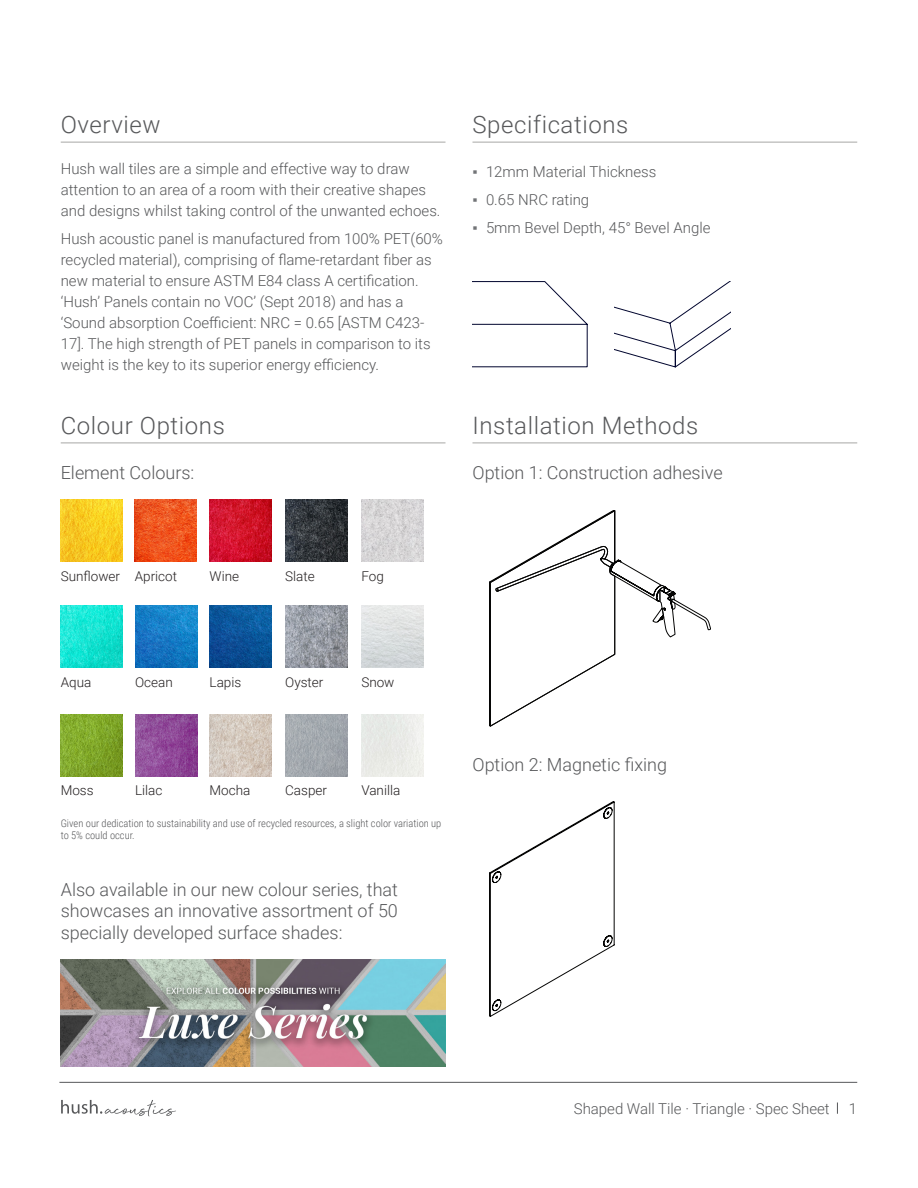
<style>
.page{position:relative;width:918px;height:1188px;background:#fff}
.page>*{position:absolute;margin:0;border:0;box-sizing:border-box;transform-origin:0 0}
.Subheader{font:300 24px "Roboto";letter-spacing:.025em;color:#57585a}
.Product_-_Header{font:300 18px/21.6px "Roboto";color:#57585a;text-align:justify}
.Hush_-_Body__blk{font:300 15px/21px "Roboto";color:#57585a}
.Body{font:300 13.5px "Roboto";color:#231f20}
.fineprint{font:300 10.5px/12px "Roboto Condensed";color:#57585a}
.s1{font-family:"Arial";font-weight:400;color:#727477}
</style>
<div class="page">
<svg style="left:837px;top:1102px;width:1px;height:12px"></svg>
<hr style="left:59px;top:1082px;width:798px;height:1px;background:#57585a">
<svg style="left:61px;top:1100px;width:115px;height:16px"></svg>
<hr style="left:61px;top:142px;width:385px;height:1px;background:#a7a7a6">
<hr style="left:472px;top:142px;width:385px;height:1px;background:#a7a7a6">
<img style="left:61px;top:959px;width:384px;height:107px">
<hr style="left:61px;top:443px;width:385px;height:1px;background:#a7a7a6">
<hr style="left:472px;top:443px;width:385px;height:1px;background:#a7a7a6">
<img style="left:135px;top:500px;width:62px;height:62px">
<img style="left:61px;top:605px;width:62px;height:62px">
<img style="left:285px;top:714px;width:62px;height:63px">
<img style="left:361px;top:500px;width:62px;height:62px">
<img style="left:210px;top:605px;width:62px;height:62px">
<img style="left:135px;top:714px;width:62px;height:63px">
<img style="left:210px;top:714px;width:62px;height:63px">
<img style="left:61px;top:714px;width:62px;height:63px">
<img style="left:135px;top:605px;width:62px;height:62px">
<img style="left:285px;top:605px;width:62px;height:62px">
<img style="left:285px;top:500px;width:62px;height:62px">
<img style="left:361px;top:605px;width:62px;height:62px">
<img style="left:61px;top:500px;width:62px;height:62px">
<img style="left:361px;top:714px;width:62px;height:63px">
<img style="left:210px;top:500px;width:62px;height:62px">
<svg style="left:489px;top:510px;width:222px;height:217px"></svg>
<svg style="left:489px;top:801px;width:125px;height:216px"></svg>
<svg style="left:472px;top:281px;width:116px;height:86px"></svg>
<svg style="left:614px;top:281px;width:116px;height:86px"></svg>
<p class="Subheader" style="left:61px;top:107px;width:101px">Overview</p>
<p class="Hush_-_Body__blk" style="left:61px;top:158px;width:381px">Hush wall tiles are a simple and effective way to draw attention to an area of a room with their creative shapes and designs whilst taking control of the unwanted echoes.</p>
<p class="Hush_-_Body__blk" style="left:61px;top:227px;width:384px">Hush acoustic panel is manufactured from 100% PET(60% recycled material), comprising of flame-retardant fiber as new material to ensure ASTM E84 class A certification. ‘Hush’ Panels contain no VOC’ (Sept 2018) and has a ‘Sound absorption Coefficient: NRC = 0.65 [ASTM C423- 17]. The high strength of PET panels in comparison to its weight is the key to its superior energy efficiency.</p>
<p class="Subheader" style="left:472px;top:107px;width:157px">Specifications</p>
<p class="Hush_-_Body__blk" style="left:472px;top:161px;width:185px"><span class="s1">▪</span> 12mm Material Thickness</p>
<p class="Hush_-_Body__blk" style="left:472px;top:189px;width:118px"><span class="s1">▪</span> 0.65 NRC rating</p>
<p class="Hush_-_Body__blk" style="left:472px;top:216px;width:239px"><span class="s1">▪</span> 5mm Bevel Depth, 45° Bevel Angle</p>
<p class="Subheader" style="left:61px;top:408px;width:166px">Colour Options</p>
<p class="Subheader" style="left:472px;top:408px;width:227px">Installation Methods</p>
<p class="Product_-_Header" style="left:61px;top:461px;width:135px">Element Colours:</p>
<p class="Product_-_Header" style="left:472px;top:461px;width:252px">Option 1: Construction adhesive</p>
<p class="Body" style="left:61px;top:567px;width:61px">Sunflower</p>
<p class="Body" style="left:135px;top:567px;width:44px">Apricot</p>
<p class="Body" style="left:210px;top:567px;width:31px">Wine</p>
<p class="Body" style="left:285px;top:567px;width:31px">Slate</p>
<p class="Body" style="left:361px;top:567px;width:24px">Fog</p>
<p class="Body" style="left:61px;top:672px;width:32px">Aqua</p>
<p class="Body" style="left:135px;top:672px;width:39px">Ocean</p>
<p class="Body" style="left:285px;top:672px;width:40px">Oyster</p>
<p class="Body" style="left:210px;top:672px;width:33px">Lapis</p>
<p class="Body" style="left:361px;top:672px;width:35px">Snow</p>
<p class="Body" style="left:61px;top:781px;width:34px">Moss</p>
<p class="Body" style="left:135px;top:781px;width:29px">Lilac</p>
<p class="Body" style="left:210px;top:781px;width:42px">Mocha</p>
<p class="Body" style="left:285px;top:781px;width:43px">Casper</p>
<p class="Body" style="left:361px;top:781px;width:40px">Vanilla</p>
<p class="fineprint" style="left:61px;top:817px;width:382px">Given our dedication to sustainability and use of recycled resources, a slight color variation up to 5% could occur.</p>
<p class="Product_-_Header" style="left:61px;top:878px;width:339px">Also available in our new colour series, that showcases an innovative assortment of 50 specially developed surface shades:</p>
<p class="Product_-_Header" style="left:472px;top:753px;width:196px">Option 2: Magnetic fixing</p>
<p class="Hush_-_Body__blk" style="left:574px;top:1097px;width:257px">Shaped Wall Tile · Triangle · Spec Sheet</p>
<p class="Hush_-_Body__blk" style="left:849px;top:1097px;width:10px">1</p>
</div>
